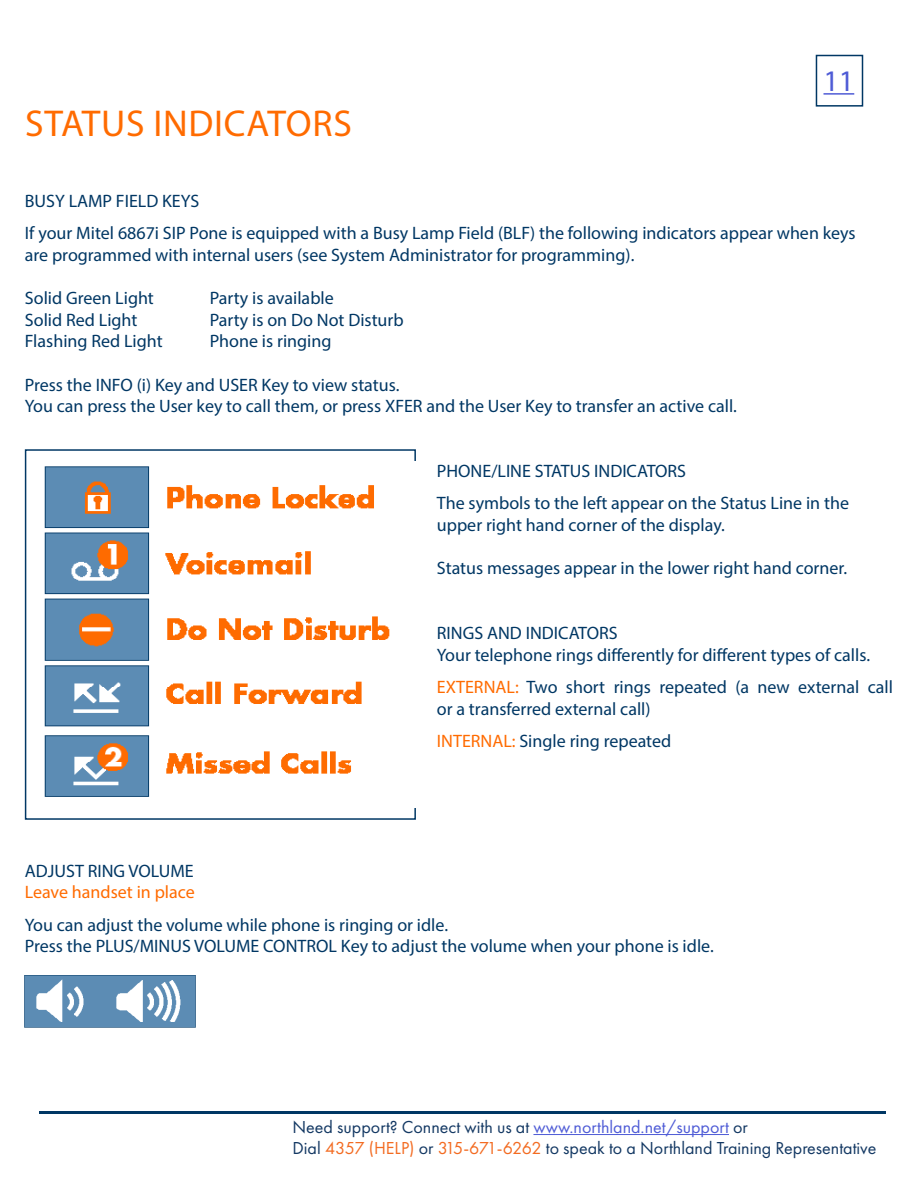
<style>
.page{position:relative;width:918px;height:1188px;background:#fff}
.page>*{position:absolute;margin:0;border:0;box-sizing:border-box;transform-origin:0 0}
.t1{font:37.5px "Myriad Pro";letter-spacing:.02em;color:#ff6b00}
.t2{font:30px "Myriad Pro";color:#4f5cd6}
.t3{font:18px/21.6px "Myriad Pro";color:#003764}
.t4{font:18px "Futura PT";color:#133863}
.t5{font:18px "Myriad Pro";color:#ff6b00}
.s1{color:#ff6b00}
.s2{color:#4f5cd6}
.s3{color:#f36b21}
</style>
<div class="page">
<div style="left:25px;top:449px;width:391px;height:371px;border:2px solid #003764"></div>
<div style="left:816px;top:55px;width:47px;height:52px;border:2px solid #003764"></div>
<hr style="left:824px;top:93px;width:30px;height:2px;background:#4f5cd6">
<img style="left:44px;top:462px;width:372px;height:345px">
<img style="left:25px;top:975px;width:171px;height:53px">
<hr style="left:39px;top:1112px;width:847px;height:2px;background:#003764">
<hr style="left:533px;top:1134px;width:196px;height:1px;background:#4f5cd6">
<p class="t1" style="left:25px;top:100px;width:328px">STATUS INDICATORS</p>
<p class="t2" style="left:824px;top:62px;width:32px">11</p>
<p class="t3" style="left:25px;top:190px;width:176px">BUSY LAMP FIELD KEYS</p>
<p class="t3" style="left:25px;top:222px;width:832px">If your Mitel 6867i SIP Pone is equipped with a Busy Lamp Field (BLF) the following indicators appear when keys</p>
<p class="t3" style="left:25px;top:244px;width:611px">are programmed with internal users (see System Administrator for programming).</p>
<p class="t3" style="left:25px;top:287px;width:131px">Solid Green Light</p>
<p class="t3" style="left:210px;top:287px;width:126px">Party is available</p>
<p class="t3" style="left:25px;top:309px;width:114px">Solid Red Light</p>
<p class="t3" style="left:210px;top:309px;width:196px">Party is on Do Not Disturb</p>
<p class="t3" style="left:25px;top:330px;width:139px">Flashing Red Light</p>
<p class="t3" style="left:210px;top:330px;width:123px">Phone is ringing</p>
<p class="t3" style="left:25px;top:373px;width:376px">Press the INFO (i) Key and USER Key to view status.</p>
<p class="t3" style="left:25px;top:395px;width:714px">You can press the User key to call them, or press XFER and the User Key to transfer an active call.</p>
<p class="t3" style="left:437px;top:460px;width:251px">PHONE/LINE STATUS INDICATORS</p>
<p class="t3" style="left:437px;top:492px;width:414px">The symbols to the left appear on the Status Line in the</p>
<p class="t3" style="left:437px;top:514px;width:289px">upper right hand corner of the display.</p>
<p class="t3" style="left:437px;top:557px;width:412px">Status messages appear in the lower right hand corner.</p>
<p class="t3" style="left:437px;top:622px;width:182px">RINGS AND INDICATORS</p>
<p class="t3" style="left:437px;top:643px;width:435px">Your telephone rings differently for different types of calls.</p>
<p class="t3" style="left:437px;top:676px;width:458px"><span class="s1">EXTERNAL:</span> Two short rings repeated (a new external call or a transferred external call)</p>
<p class="t3" style="left:437px;top:730px;width:236px"><span class="s1">INTERNAL:</span> Single ring repeated</p>
<p class="t3" style="left:25px;top:859px;width:170px">ADJUST RING VOLUME</p>
<p class="t5" style="left:25px;top:881px;width:171px">Leave handset in place</p>
<p class="t3" style="left:25px;top:913px;width:425px">You can adjust the volume while phone is ringing or idle.</p>
<p class="t3" style="left:25px;top:935px;width:690px">Press the PLUS/MINUS VOLUME CONTROL Key to adjust the volume when your phone is idle.</p>
<p class="t4" style="left:292px;top:1116px;width:457px">Need support? Connect with us at <span class="s2">www.northland.net/support</span> or</p>
<p class="t4" style="left:292px;top:1137px;width:586px">Dial <span class="s3">4357 (HELP)</span> or <span class="s3">315-671-6262</span> to speak to a Northland Training Representative</p>
</div>
